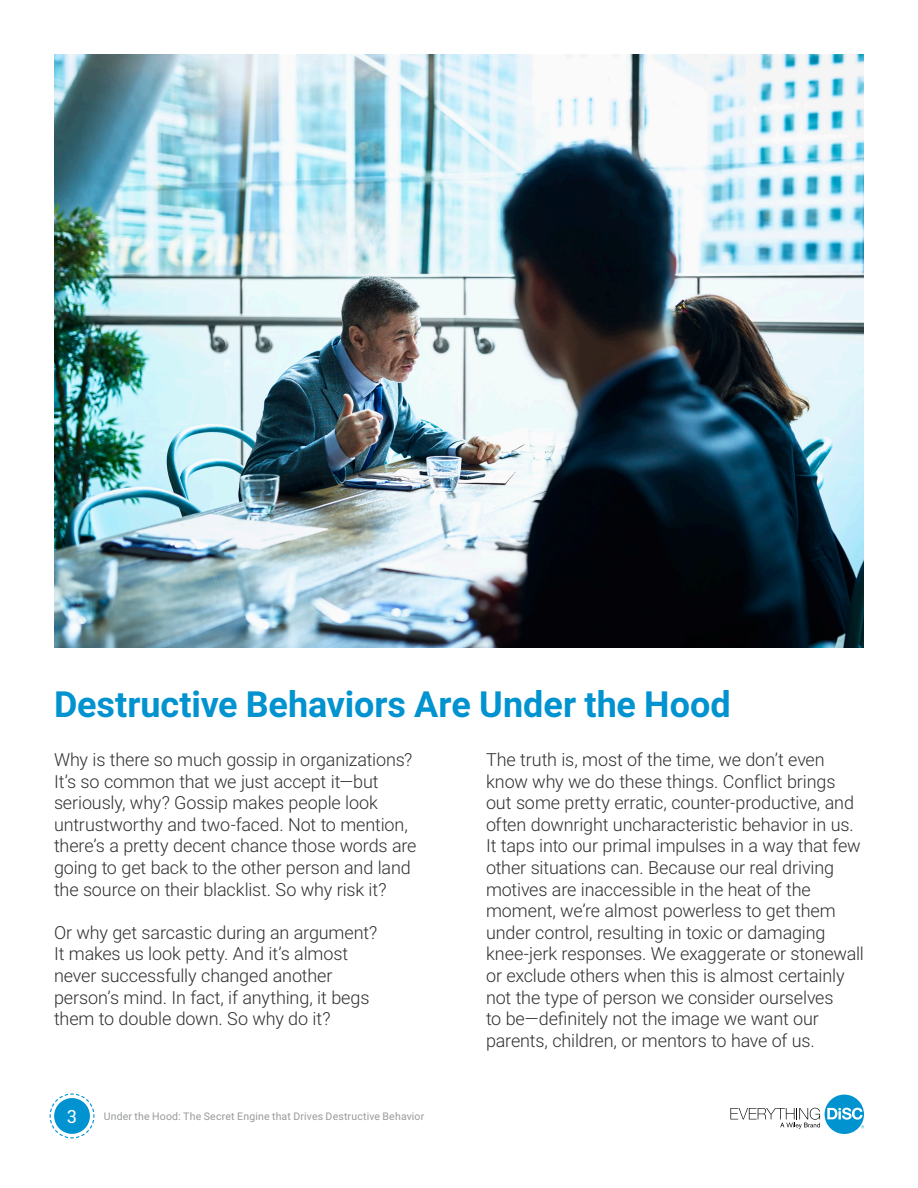
<style>
.page{position:relative;width:918px;height:1188px;background:#fff}
.page>*{position:absolute;margin:0;border:0;box-sizing:border-box;transform-origin:0 0}
.t1{font:700 36px "Roboto";color:#0093d0}
.t2{font:300 18px/21.6px "Roboto";letter-spacing:-.01em;color:#303030}
.t3{font:18px "Roboto Slab";color:#fff}
.t4{font:10.5px "Roboto";letter-spacing:.015em;color:#98999a}
</style>
<div class="page">
<svg style="left:730px;top:1095px;width:134px;height:39px"></svg>
<svg style="left:49px;top:1093px;width:46px;height:46px"></svg>
<img style="left:54px;top:54px;width:810px;height:594px">
<p class="t1" style="left:54px;top:678px;width:678px">Destructive Behaviors Are Under the Hood</p>
<p class="t2" style="left:54px;top:748px;width:364px">Why is there so much gossip in organizations?<br>It’s so common that we just accept it—but seriously, why? Gossip makes people look untrustworthy and two-faced. Not to mention, there’s a pretty decent chance those words are going to get back to the other person and land the source on their blacklist. So why risk it?</p>
<p class="t2" style="left:54px;top:921px;width:325px">Or why get sarcastic during an argument?<br>It makes us look petty. And it’s almost never successfully changed another person’s mind. In fact, if anything, it begs them to double down. So why do it?</p>
<p class="t3" style="left:67px;top:1104px;width:11px">3</p>
<p class="t4" style="left:104px;top:1109px;width:322px">Under the Hood: The Secret Engine that Drives Destructive Behavior</p>
<p class="t2" style="left:486px;top:748px;width:379px">The truth is, most of the time, we don’t even know why we do these things. Conflict brings out some pretty erratic, counter-productive, and often downright uncharacteristic behavior in us.<br>It taps into our primal impulses in a way that few other situations can. Because our real driving motives are inaccessible in the heat of the moment, we’re almost powerless to get them under control, resulting in toxic or damaging knee-jerk responses. We exaggerate or stonewall or exclude others when this is almost certainly not the type of person we consider ourselves<br>to be—definitely not the image we want our parents, children, or mentors to have of us.</p>
</div>
